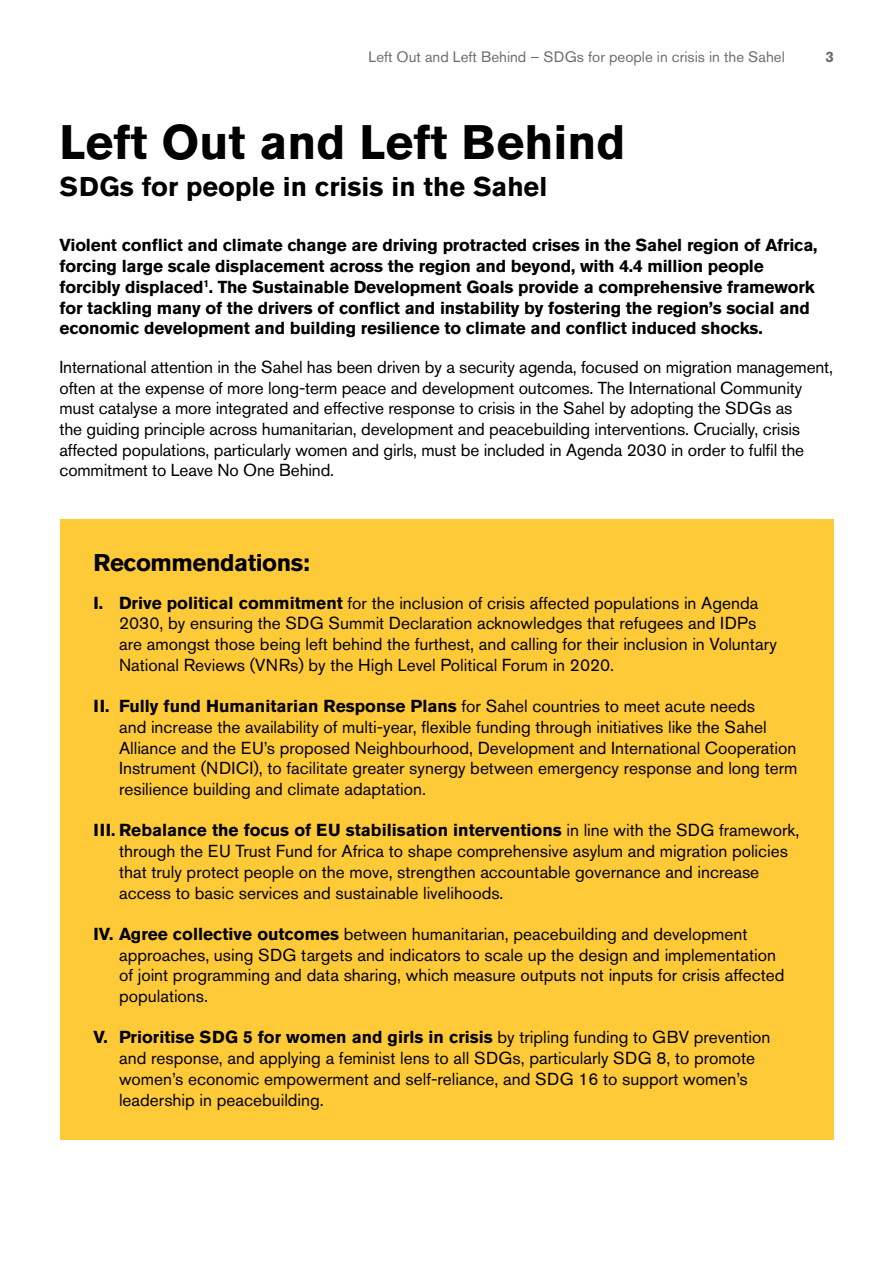
<style>
.page{position:relative;width:893px;height:1263px;background:#fff}
.page>*{position:absolute;margin:0;border:0;box-sizing:border-box;transform-origin:0 0}
.t1{font:700 48px "Akzidenz Grotesk Std";color:#000}
.t2{font:700 27px "Akzidenz Grotesk Std";color:#000}
.t3{font:700 24px "Akzidenz Grotesk Std";letter-spacing:-.02em;color:#000}
.t4{font:17.25px/20.7px "Akzidenz Grotesk Std";color:#000}
.t5{font:700 17.25px/20.7px "Akzidenz Grotesk Std";letter-spacing:-.01em;color:#000}
.t6{font:15px "Akzidenz Grotesk Std";color:#6d6e71}
.t7{font:700 15px "Akzidenz Grotesk Std";color:#6d6e71}
.s1{font-weight:700}
</style>
<div class="page">
<div style="left:60px;top:519px;width:773px;height:620px;background:#ffca38"></div>
<p class="t6" style="left:368px;top:48px;width:418px">Left Out and Left Behind – SDGs for people in crisis in the Sahel</p>
<p class="t7" style="left:825px;top:48px;width:10px">3</p>
<h1 class="t1" style="left:60px;top:115px;width:567px">Left Out and Left Behind</h1>
<h2 class="t2" style="left:60px;top:171px;width:489px">SDGs for people in crisis in the Sahel</h2>
<p class="t5" style="left:60px;top:235px;width:759px">Violent conflict and climate change are driving protracted crises in the Sahel region of Africa, forcing large scale displacement across the region and beyond, with 4.4 million people forcibly displaced<sup>1</sup>. The Sustainable Development Goals provide a comprehensive framework for tackling many of the drivers of conflict and instability by fostering the region’s social and economic development and building resilience to climate and conflict induced shocks.</p>
<p class="t4" style="left:60px;top:356px;width:775px">International attention in the Sahel has been driven by a security agenda, focused on migration management, often at the expense of more long-term peace and development outcomes. The International Community must catalyse a more integrated and effective response to crisis in the Sahel by adopting the SDGs as<br>the guiding principle across humanitarian, development and peacebuilding interventions. Crucially, crisis affected populations, particularly women and girls, must be included in Agenda 2030 in order to fulfil the commitment to Leave No One Behind.</p>
<h3 class="t3" style="left:94px;top:549px;width:218px">Recommendations:</h3>
<p class="t4" style="left:119px;top:592px;width:659px;text-indent:-26px"><span class="s1">I. Drive political commitment</span> for the inclusion of crisis affected populations in Agenda 2030, by ensuring the SDG Summit Declaration acknowledges that refugees and IDPs are amongst those being left behind the furthest, and calling for their inclusion in Voluntary National Reviews (VNRs) by the High Level Political Forum in 2020.</p>
<p class="t4" style="left:119px;top:696px;width:680px;text-indent:-26px"><span class="s1">II. Fully fund Humanitarian Response Plans</span> for Sahel countries to meet acute needs<br>and increase the availability of multi-year, flexible funding through initiatives like the Sahel Alliance and the EU’s proposed Neighbourhood, Development and International Cooperation Instrument (NDICI), to facilitate greater synergy between emergency response and long term resilience building and climate adaptation.</p>
<p class="t4" style="left:119px;top:820px;width:682px;text-indent:-26px"><span class="s1">III. Rebalance the focus of EU stabilisation interventions</span> in line with the SDG framework, through the EU Trust Fund for Africa to shape comprehensive asylum and migration policies that truly protect people on the move, strengthen accountable governance and increase access to basic services and sustainable livelihoods.</p>
<p class="t4" style="left:119px;top:923px;width:667px;text-indent:-26px"><span class="s1">IV. Agree collective outcomes</span> between humanitarian, peacebuilding and development approaches, using SDG targets and indicators to scale up the design and implementation of joint programming and data sharing, which measure outputs not inputs for crisis affected populations.</p>
<p class="t4" style="left:119px;top:1027px;width:653px;text-indent:-26px"><span class="s1">V. Prioritise SDG 5 for women and girls in crisis</span> by tripling funding to GBV prevention and response, and applying a feminist lens to all SDGs, particularly SDG 8, to promote women’s economic empowerment and self-reliance, and SDG 16 to support women’s leadership in peacebuilding.</p>
</div>
